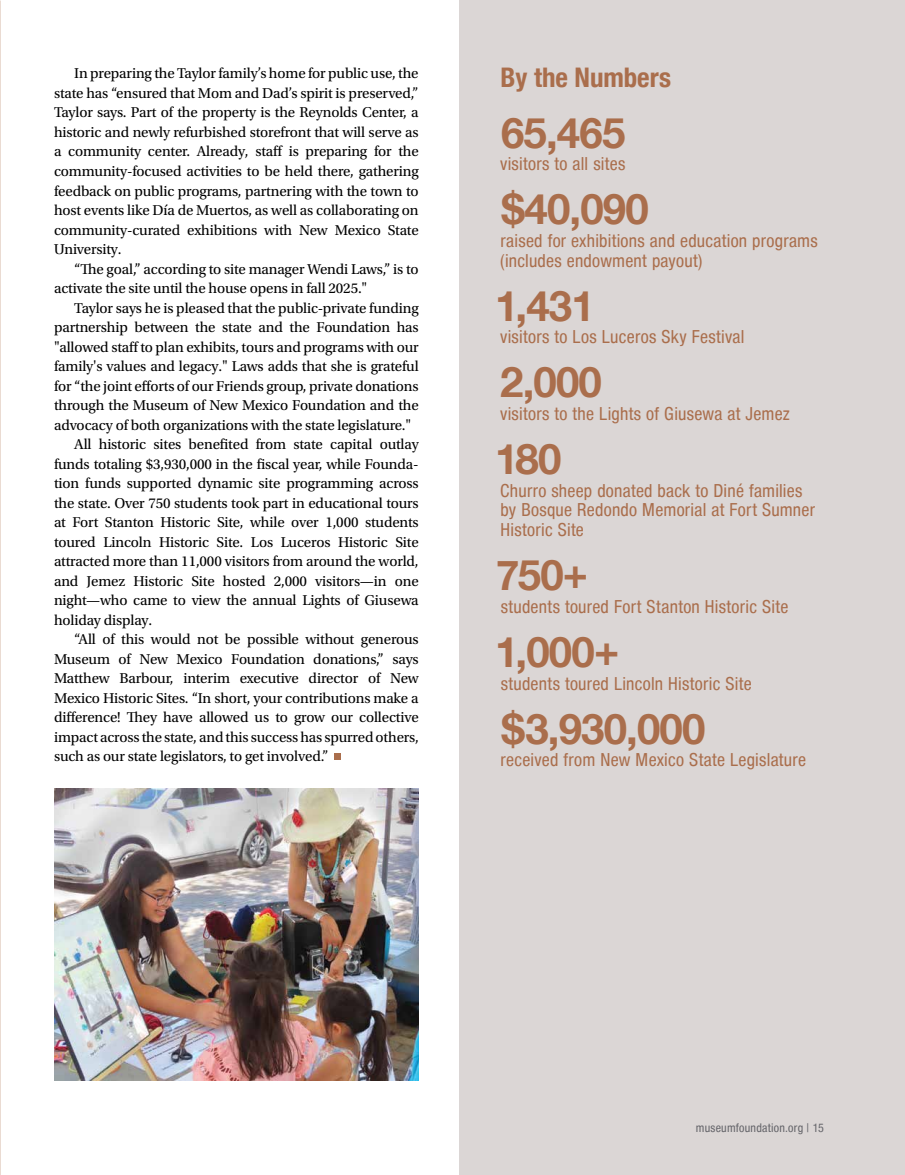
<style>
.page{position:relative;width:905px;height:1175px;background:#fff}
.page>*{position:absolute;margin:0;border:0;box-sizing:border-box;transform-origin:0 0}
.t1{font:700 42px "Helvetica Neue LT";letter-spacing:-.02em;color:#aa6e4c}
.t2{font:700 condensed 27px "Helvetica Neue";color:#aa6e4c}
.t3{font:condensed 18px/19.5px "Helvetica Neue Condensed";letter-spacing:.015em;color:#aa6e4c}
.t4{font:15px/19.5px "Utopia Std";letter-spacing:-.01em;color:#000;text-align:justify}
.t5{font:condensed 12px "Helvetica Neue Condensed";letter-spacing:.02em;color:#65656a}
</style>
<div class="page">
<div style="left:459px;top:0;width:445px;height:1174px;background:#dbd6d5"></div>
<img style="left:55px;top:788px;width:363px;height:292px">
<div style="left:334px;top:753px;width:7px;height:7px;background:#aa6e4c"></div>
<p class="t4" style="left:54px;top:64px;width:366px;text-indent:20px">In preparing the Taylor family’s home for public use, the state has “ensured that Mom and Dad’s spirit is preserved,” Taylor says. Part of the property is the Reynolds Center, a historic and newly refurbished storefront that will serve as a community center. Already, staff is preparing for the community-focused activities to be held there, gathering feedback on public programs, partnering with the town to host events like Día de Muertos, as well as collaborating on community-curated exhibitions with New Mexico State University.</p>
<p class="t4" style="left:54px;top:259px;width:366px;text-indent:20px">“The goal,” according to site manager Wendi Laws,” is to activate the site until the house opens in fall 2025."</p>
<p class="t4" style="left:74px;top:298px;width:346px">Taylor says he is pleased that the public-private funding</p>
<p class="t4" style="left:54px;top:318px;width:366px">partnership between the state and the Foundation has</p>
<p class="t4" style="left:54px;top:337px;width:366px">"allowed staff to plan exhibits, tours and programs with our</p>
<p class="t4" style="left:54px;top:357px;width:366px">family's values and legacy." Laws adds that she is grateful</p>
<p class="t4" style="left:54px;top:376px;width:366px">for “the joint efforts of our Friends group, private donations</p>
<p class="t4" style="left:54px;top:396px;width:366px">through the Museum of New Mexico Foundation and the</p>
<p class="t4" style="left:54px;top:415px;width:358px">advocacy of both organizations with the state legislature."</p>
<p class="t4" style="left:74px;top:435px;width:346px">All historic sites benefited from state capital outlay</p>
<p class="t4" style="left:54px;top:454px;width:366px">funds totaling $3,930,000 in the fiscal year, while Founda-</p>
<p class="t4" style="left:54px;top:474px;width:366px">tion funds supported dynamic site programming across</p>
<p class="t4" style="left:54px;top:493px;width:366px">the state. Over 750 students took part in educational tours</p>
<p class="t4" style="left:54px;top:513px;width:366px">at Fort Stanton Historic Site, while over 1,000 students</p>
<p class="t4" style="left:54px;top:532px;width:366px">toured Lincoln Historic Site. Los Luceros Historic Site</p>
<p class="t4" style="left:54px;top:552px;width:366px">attracted more than 11,000 visitors from around the world,</p>
<p class="t4" style="left:54px;top:571px;width:366px">and Jemez Historic Site hosted 2,000 visitors—in one</p>
<p class="t4" style="left:54px;top:591px;width:366px">night—who came to view the annual Lights of Giusewa</p>
<p class="t4" style="left:54px;top:610px;width:100px">holiday display.</p>
<p class="t4" style="left:74px;top:630px;width:346px">“All of this would not be possible without generous</p>
<p class="t4" style="left:54px;top:649px;width:366px">Museum of New Mexico Foundation donations,” says</p>
<p class="t4" style="left:54px;top:669px;width:366px">Matthew Barbour, interim executive director of New</p>
<p class="t4" style="left:54px;top:688px;width:366px">Mexico Historic Sites. “In short, your contributions make a</p>
<p class="t4" style="left:54px;top:708px;width:366px">difference! They have allowed us to grow our collective</p>
<p class="t4" style="left:54px;top:727px;width:366px">impact across the state, and this success has spurred others,</p>
<p class="t4" style="left:54px;top:747px;width:276px">such as our state legislators, to get involved.”</p>
<h2 class="t2" style="left:500px;top:61px;width:172px">By the Numbers</h2>
<h1 class="t1" style="left:501px;top:107px;width:126px">65,465</h1>
<p class="t3" style="left:500px;top:154px;width:127px">visitors to all sites</p>
<h1 class="t1" style="left:501px;top:183px;width:149px">$40,090</h1>
<p class="t3" style="left:500px;top:231px;width:319px">raised for exhibitions and education programs (includes endowment payout)</p>
<h1 class="t1" style="left:495px;top:280px;width:101px">1,431</h1>
<p class="t3" style="left:500px;top:327px;width:246px">visitors to Los Luceros Sky Festival</p>
<h1 class="t1" style="left:500px;top:356px;width:103px">2,000</h1>
<p class="t3" style="left:500px;top:404px;width:291px">visitors to the Lights of Giusewa at Jemez</p>
<h1 class="t1" style="left:495px;top:433px;width:68px">180</h1>
<p class="t3" style="left:500px;top:480px;width:316px">Churro sheep donated back to Diné families by Bosque Redondo Memorial at Fort Sumner<br>Historic Site</p>
<h1 class="t1" style="left:496px;top:549px;width:93px">750+</h1>
<p class="t3" style="left:500px;top:596px;width:289px">students toured Fort Stanton Historic Site</p>
<h1 class="t1" style="left:495px;top:626px;width:125px">1,000+</h1>
<p class="t3" style="left:500px;top:673px;width:252px">students toured Lincoln Historic Site</p>
<h1 class="t1" style="left:501px;top:702px;width:205px">$3,930,000</h1>
<p class="t3" style="left:500px;top:750px;width:307px">received from New Mexico State Legislature</p>
<p class="t5" style="left:696px;top:1120px;width:129px">museumfoundation.org | 15</p>
</div>
